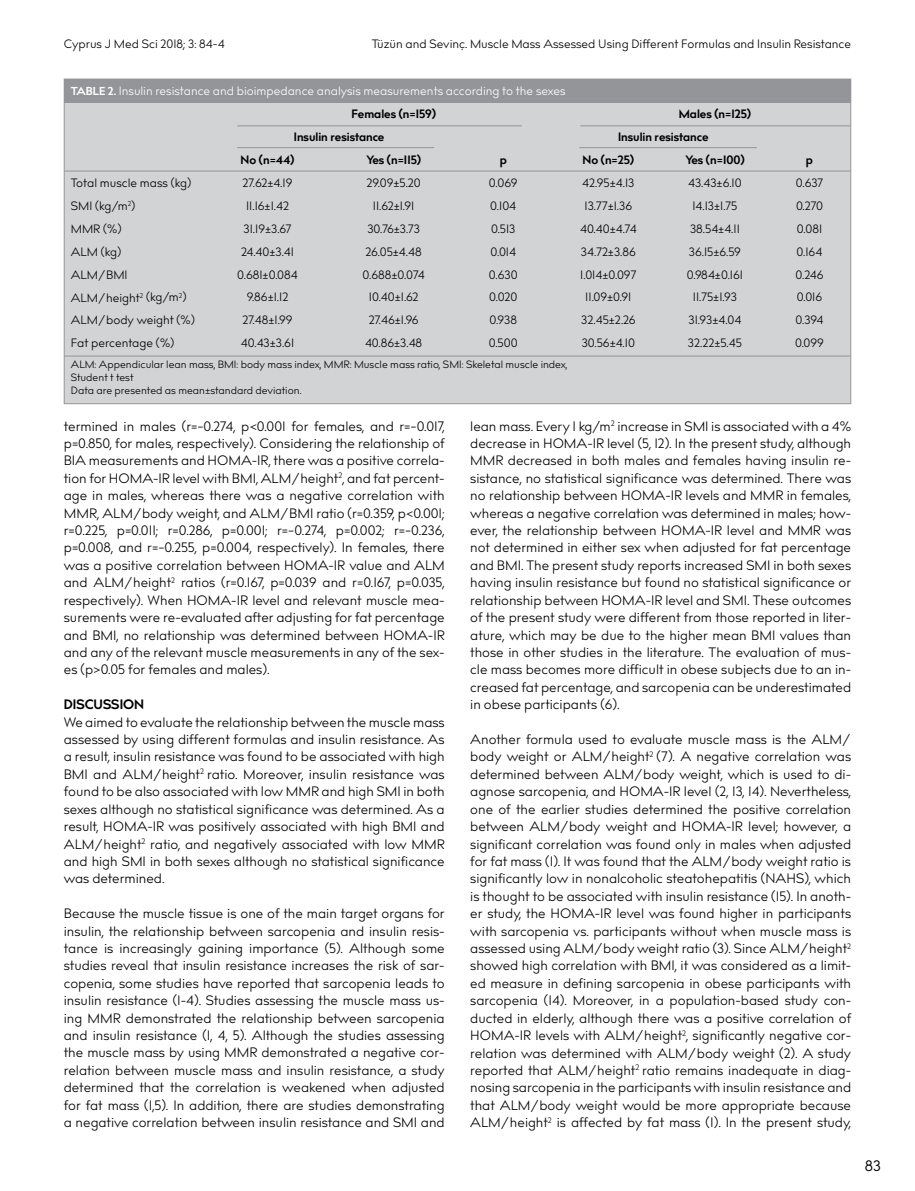
<style>
.page{position:relative;width:915px;height:1191px;background:#fff}
.page>*{position:absolute;margin:0;border:0;box-sizing:border-box;transform-origin:0 0}
.t1{font:15px "billcorporatenarrow";color:#000}
.t2{font:13.5px/17.4px "billcorporatenarrow";color:#000;text-align:justify}
.t3{font:700 13.5px "billcorporatenarrow";color:#000}
.t4{font:12px "billcorporatenarrow";color:#000}
.t5{font:12px/23px "billcorporatenarrow";color:#fff}
.t6{font:700 12px "billcorporatenarrow";color:#000}
.t7{font:10.5px/12.6px "billcorporatenarrow";color:#000}
.s1{font-weight:700;font-size:11.4px}
.s2{font-weight:700;color:#000}
</style>
<div class="page">
<div style="left:64px;top:79px;width:786px;height:325px;background:#d1d3d4;border:1px solid #939598"></div>
<div style="left:64px;top:79px;width:786px;height:23px;background:#939598"></div>
<hr style="left:64px;top:171px;width:786px;height:1px;background:#939598">
<hr style="left:580px;top:125px;width:270px;height:1px;background:#939598">
<hr style="left:237px;top:125px;width:284px;height:1px;background:#939598">
<hr style="left:237px;top:147px;width:197px;height:1px;background:#939598">
<hr style="left:579px;top:147px;width:177px;height:1px;background:#939598">
<hr style="left:64px;top:356px;width:786px;height:1px;background:#939598">
<p class="t4" style="left:64px;top:36px;width:162px">Cyprus J Med Sci 2018; 3: 84-4</p>
<p class="t4" style="left:372px;top:36px;width:480px">Tüzün and Sevinç. Muscle Mass Assessed Using Different Formulas and Insulin Resistance</p>
<p class="t5" style="left:351px;top:80px;width:215px;text-indent:-280px"><span class="s1">TABLE 2.</span> Insulin resistance and bioimpedance analysis measurements according to the sexes<br><span class="s2">Females (n=159)</span></p>
<p class="t6" style="left:678px;top:105px;width:74px">Males (n=125)</p>
<p class="t6" style="left:294px;top:128px;width:92px">Insulin resistance</p>
<p class="t6" style="left:618px;top:128px;width:92px">Insulin resistance</p>
<p class="t6" style="left:240px;top:151px;width:55px">No (n=44)</p>
<p class="t6" style="left:366px;top:151px;width:56px">Yes (n=115)</p>
<p class="t6" style="left:499px;top:151px;width:9px">p</p>
<p class="t6" style="left:582px;top:151px;width:53px">No (n=25)</p>
<p class="t6" style="left:685px;top:151px;width:61px">Yes (n=100)</p>
<p class="t6" style="left:805px;top:151px;width:9px">p</p>
<p class="t4" style="left:71px;top:174px;width:122px">Total muscle mass (kg)</p>
<p class="t4" style="left:242px;top:174px;width:51px">27.62±4.19</p>
<p class="t4" style="left:366px;top:174px;width:55px">29.09±5.20</p>
<p class="t4" style="left:489px;top:174px;width:30px">0.069</p>
<p class="t4" style="left:582px;top:174px;width:54px">42.95±4.13</p>
<p class="t4" style="left:687px;top:174px;width:55px">43.43±6.10</p>
<p class="t4" style="left:795px;top:174px;width:29px">0.637</p>
<p class="t4" style="left:71px;top:197px;width:66px">SMI (kg/m<sup>2</sup>)</p>
<p class="t4" style="left:246px;top:197px;width:44px">11.16±1.42</p>
<p class="t4" style="left:373px;top:197px;width:43px">11.62±1.91</p>
<p class="t4" style="left:490px;top:197px;width:27px">0.104</p>
<p class="t4" style="left:584px;top:197px;width:49px">13.77±1.36</p>
<p class="t4" style="left:692px;top:197px;width:47px">14.13±1.75</p>
<p class="t4" style="left:795px;top:197px;width:29px">0.270</p>
<p class="t4" style="left:71px;top:220px;width:52px">MMR (%)</p>
<p class="t4" style="left:243px;top:220px;width:49px">31.19±3.67</p>
<p class="t4" style="left:367px;top:220px;width:54px">30.76±3.73</p>
<p class="t4" style="left:491px;top:220px;width:26px">0.513</p>
<p class="t4" style="left:580px;top:220px;width:58px">40.40±4.74</p>
<p class="t4" style="left:689px;top:220px;width:51px">38.54±4.11</p>
<p class="t4" style="left:796px;top:220px;width:27px">0.081</p>
<p class="t4" style="left:71px;top:243px;width:52px">ALM (kg)</p>
<p class="t4" style="left:241px;top:243px;width:54px">24.40±3.41</p>
<p class="t4" style="left:365px;top:243px;width:58px">26.05±4.48</p>
<p class="t4" style="left:490px;top:243px;width:27px">0.014</p>
<p class="t4" style="left:580px;top:243px;width:56px">34.72±3.86</p>
<p class="t4" style="left:688px;top:243px;width:54px">36.15±6.59</p>
<p class="t4" style="left:796px;top:243px;width:27px">0.164</p>
<p class="t4" style="left:71px;top:266px;width:58px">ALM/BMI</p>
<p class="t4" style="left:237px;top:266px;width:62px">0.681±0.084</p>
<p class="t4" style="left:362px;top:266px;width:64px">0.688±0.074</p>
<p class="t4" style="left:488px;top:266px;width:30px">0.630</p>
<p class="t4" style="left:580px;top:266px;width:58px">1.014±0.097</p>
<p class="t4" style="left:686px;top:266px;width:58px">0.984±0.161</p>
<p class="t4" style="left:795px;top:266px;width:29px">0.246</p>
<p class="t4" style="left:71px;top:289px;width:117px">ALM/height<sup>2</sup> (kg/m<sup>2</sup>)</p>
<p class="t4" style="left:247px;top:289px;width:43px">9.86±1.12</p>
<p class="t4" style="left:369px;top:289px;width:51px">10.40±1.62</p>
<p class="t4" style="left:489px;top:289px;width:29px">0.020</p>
<p class="t4" style="left:585px;top:289px;width:48px">11.09±0.91</p>
<p class="t4" style="left:692px;top:289px;width:46px">11.75±1.93</p>
<p class="t4" style="left:796px;top:289px;width:27px">0.016</p>
<p class="t4" style="left:71px;top:312px;width:125px">ALM/body weight (%)</p>
<p class="t4" style="left:242px;top:312px;width:52px">27.48±1.99</p>
<p class="t4" style="left:368px;top:312px;width:51px">27.46±1.96</p>
<p class="t4" style="left:489px;top:312px;width:29px">0.938</p>
<p class="t4" style="left:581px;top:312px;width:56px">32.45±2.26</p>
<p class="t4" style="left:688px;top:312px;width:54px">31.93±4.04</p>
<p class="t4" style="left:795px;top:312px;width:29px">0.394</p>
<p class="t4" style="left:71px;top:334px;width:105px">Fat percentage (%)</p>
<p class="t4" style="left:241px;top:334px;width:55px">40.43±3.61</p>
<p class="t4" style="left:365px;top:334px;width:59px">40.86±3.48</p>
<p class="t4" style="left:488px;top:334px;width:30px">0.500</p>
<p class="t4" style="left:581px;top:334px;width:55px">30.56±4.10</p>
<p class="t4" style="left:687px;top:334px;width:56px">32.22±5.45</p>
<p class="t4" style="left:794px;top:334px;width:30px">0.099</p>
<p class="t7" style="left:71px;top:359px;width:498px">ALM: Appendicular lean mass, BMI: body mass index, MMR: Muscle mass ratio, SMI: Skeletal muscle index,<br>Student t test<br>Data are presented as mean±standard deviation.</p>
<p class="t2" style="left:64px;top:418px;width:382px">termined in males (r=−0.274, p&lt;0.001 for females, and r=−0.017, p=0.850, for males, respectively). Considering the relationship of BIA measurements and HOMA-IR, there was a positive correla&shy;tion for HOMA-IR level with BMI, ALM/height<sup>2</sup>, and fat percent&shy;age in males, whereas there was a negative correlation with MMR, ALM/body weight, and ALM/BMI ratio (r=0.359, p&lt;0.001; r=0.225, p=0.011; r=0.286, p=0.001; r=−0.274, p=0.002; r=−0.236, p=0.008, and r=−0.255, p=0.004, respectively). In females, there was a positive correlation between HOMA-IR value and ALM and ALM/height<sup>2</sup> ratios (r=0.167, p=0.039 and r=0.167, p=0.035, respectively). When HOMA-IR level and relevant muscle mea&shy;surements were re-evaluated after adjusting for fat percentage and BMI, no relationship was determined between HOMA-IR and any of the relevant muscle measurements in any of the sex&shy;es (p&gt;0.05 for females and males).</p>
<p class="t3" style="left:64px;top:695px;width:82px">DISCUSSION</p>
<p class="t2" style="left:64px;top:713px;width:382px">We aimed to evaluate the relationship between the muscle mass assessed by using different formulas and insulin resistance. As a result, insulin resistance was found to be associated with high BMI and ALM/height<sup>2</sup> ratio. Moreover, insulin resistance was found to be also associated with low MMR and high SMI in both sexes although no statistical significance was determined. As a result, HOMA-IR was positively associated with high BMI and ALM/height<sup>2</sup> ratio, and negatively associated with low MMR and high SMI in both sexes although no statistical significance was determined.</p>
<p class="t2" style="left:64px;top:905px;width:382px">Because the muscle tissue is one of the main target organs for insulin, the relationship between sarcopenia and insulin resis&shy;tance is increasingly gaining importance (5). Although some studies reveal that insulin resistance increases the risk of sar&shy;copenia, some studies have reported that sarcopenia leads to insulin resistance (1-4). Studies assessing the muscle mass us&shy;ing MMR demonstrated the relationship between sarcopenia and insulin resistance (1, 4, 5). Although the studies assessing the muscle mass by using MMR demonstrated a negative cor&shy;relation between muscle mass and insulin resistance, a study determined that the correlation is weakened when adjusted for fat mass (1,5). In addition, there are studies demonstrating a negative correlation between insulin resistance and SMI and</p>
<p class="t2" style="left:470px;top:418px;width:382px">lean mass. Every 1 kg/m<sup>2</sup> increase in SMI is associated with a 4% decrease in HOMA-IR level (5, 12). In the present study, although MMR decreased in both males and females having insulin re&shy;sistance, no statistical significance was determined. There was no relationship between HOMA-IR levels and MMR in females, whereas a negative correlation was determined in males; how&shy;ever, the relationship between HOMA-IR level and MMR was not determined in either sex when adjusted for fat percentage and BMI. The present study reports increased SMI in both sexes having insulin resistance but found no statistical significance or relationship between HOMA-IR level and SMI. These outcomes of the present study were different from those reported in liter&shy;ature, which may be due to the higher mean BMI values than those in other studies in the literature. The evaluation of mus&shy;cle mass becomes more difficult in obese subjects due to an in&shy;creased fat percentage, and sarcopenia can be underestimated in obese participants (6).</p>
<p class="t2" style="left:470px;top:731px;width:382px">Another formula used to evaluate muscle mass is the ALM/ body weight or ALM/height<sup>2</sup> (7). A negative correlation was determined between ALM/body weight, which is used to di&shy;agnose sarcopenia, and HOMA-IR level (2, 13, 14). Nevertheless, one of the earlier studies determined the positive correlation between ALM/body weight and HOMA-IR level; however, a significant correlation was found only in males when adjusted for fat mass (1). It was found that the ALM/body weight ratio is significantly low in nonalcoholic steatohepatitis (NAHS), which is thought to be associated with insulin resistance (15). In anoth&shy;er study, the HOMA-IR level was found higher in participants with sarcopenia vs. participants without when muscle mass is assessed using ALM/body weight ratio (3). Since ALM/height<sup>2 </sup>showed high correlation with BMI, it was considered as a limit&shy;ed measure in defining sarcopenia in obese participants with sarcopenia (14). Moreover, in a population-based study con&shy;ducted in elderly, although there was a positive correlation of HOMA-IR levels with ALM/height<sup>2</sup>, significantly negative cor&shy;relation was determined with ALM/body weight (2). A study reported that ALM/height<sup>2</sup> ratio remains inadequate in diag&shy;nosing sarcopenia in the participants with insulin resistance and that ALM/body weight would be more appropriate because ALM/height<sup>2</sup> is affected by fat mass (1). In the present study,</p>
<p class="t1" style="left:864px;top:1155px;width:18px">83</p>
</div>
